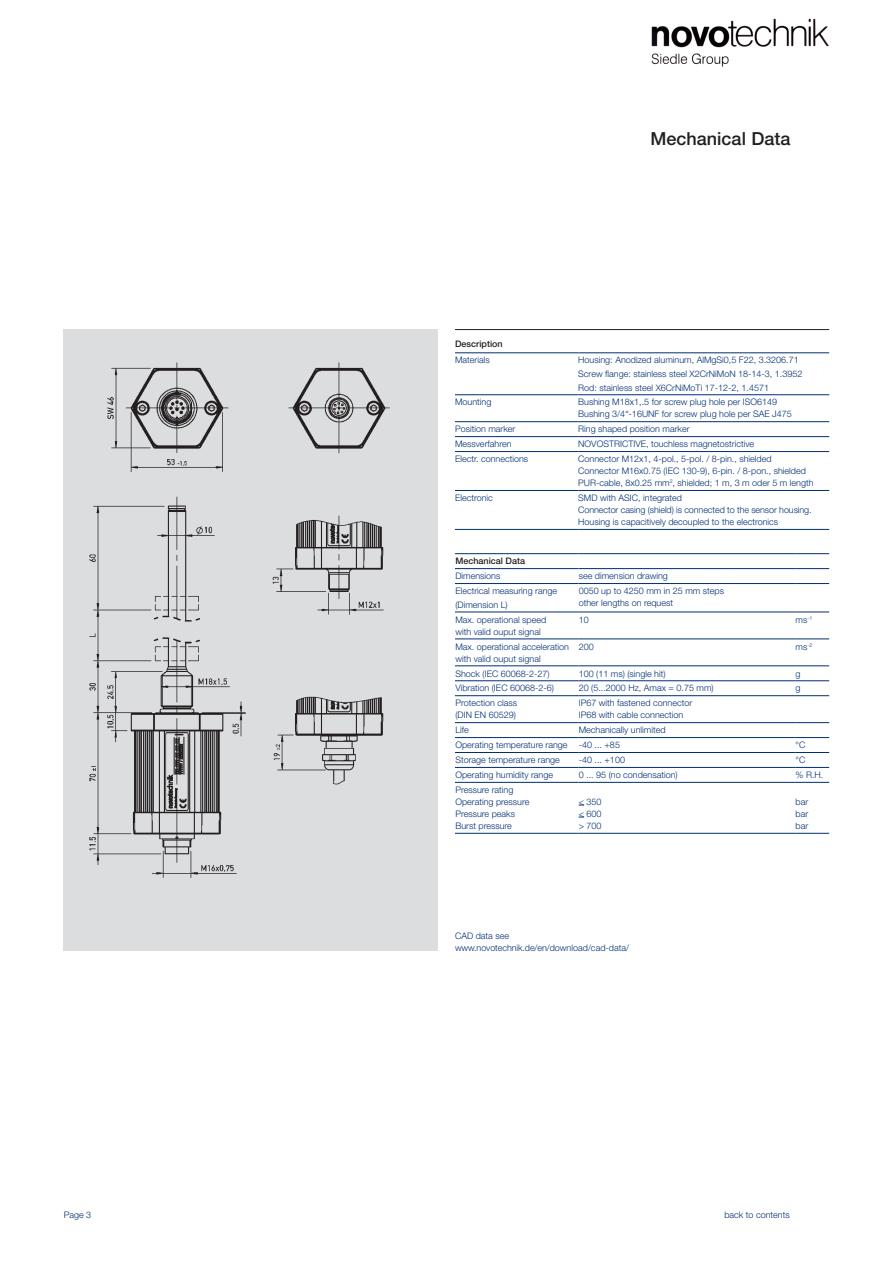
<style>
.page{position:relative;width:893px;height:1263px;background:#fff}
.page>*{position:absolute;margin:0;border:0;box-sizing:border-box;transform-origin:0 0}
.Head_12_14_schwarz_6{font:500 18px "Helvetica Neue LT Std";color:#231f20}
.zuück_zum_Inhalt{font:300 9px "Helvetica Neue LT Std";color:#002f73}
.t1{font:500 9px "Helvetica Neue LT Std";color:#231f20}
</style>
<div class="page">
<hr style="left:455px;top:553px;width:123px;height:1px;background:#002f73">
<hr style="left:578px;top:553px;width:217px;height:1px;background:#002f73">
<hr style="left:795px;top:553px;width:34px;height:1px;background:#002f73">
<hr style="left:455px;top:568px;width:123px;height:1px;background:#002f73">
<hr style="left:578px;top:568px;width:217px;height:1px;background:#002f73">
<hr style="left:795px;top:568px;width:34px;height:1px;background:#002f73">
<hr style="left:455px;top:583px;width:123px;height:1px;background:#002f73">
<hr style="left:578px;top:583px;width:217px;height:1px;background:#002f73">
<hr style="left:795px;top:583px;width:34px;height:1px;background:#002f73">
<hr style="left:455px;top:612px;width:123px;height:1px;background:#002f73">
<hr style="left:578px;top:612px;width:217px;height:1px;background:#002f73">
<hr style="left:795px;top:612px;width:34px;height:1px;background:#002f73">
<hr style="left:455px;top:639px;width:123px;height:1px;background:#002f73">
<hr style="left:578px;top:639px;width:217px;height:1px;background:#002f73">
<hr style="left:795px;top:639px;width:34px;height:1px;background:#002f73">
<hr style="left:455px;top:666px;width:123px;height:1px;background:#002f73">
<hr style="left:578px;top:666px;width:217px;height:1px;background:#002f73">
<hr style="left:795px;top:666px;width:34px;height:1px;background:#002f73">
<hr style="left:455px;top:680px;width:123px;height:1px;background:#002f73">
<hr style="left:578px;top:680px;width:217px;height:1px;background:#002f73">
<hr style="left:795px;top:680px;width:34px;height:1px;background:#002f73">
<hr style="left:455px;top:695px;width:123px;height:1px;background:#002f73">
<hr style="left:578px;top:695px;width:217px;height:1px;background:#002f73">
<hr style="left:795px;top:695px;width:34px;height:1px;background:#002f73">
<hr style="left:455px;top:722px;width:123px;height:1px;background:#002f73">
<hr style="left:578px;top:722px;width:217px;height:1px;background:#002f73">
<hr style="left:795px;top:722px;width:34px;height:1px;background:#002f73">
<hr style="left:455px;top:737px;width:123px;height:1px;background:#002f73">
<hr style="left:578px;top:737px;width:217px;height:1px;background:#002f73">
<hr style="left:795px;top:737px;width:34px;height:1px;background:#002f73">
<hr style="left:455px;top:752px;width:123px;height:1px;background:#002f73">
<hr style="left:578px;top:752px;width:217px;height:1px;background:#002f73">
<hr style="left:795px;top:752px;width:34px;height:1px;background:#002f73">
<hr style="left:455px;top:767px;width:123px;height:1px;background:#002f73">
<hr style="left:578px;top:767px;width:217px;height:1px;background:#002f73">
<hr style="left:795px;top:767px;width:34px;height:1px;background:#002f73">
<hr style="left:455px;top:782px;width:123px;height:1px;background:#002f73">
<hr style="left:578px;top:782px;width:217px;height:1px;background:#002f73">
<hr style="left:795px;top:782px;width:34px;height:1px;background:#002f73">
<hr style="left:455px;top:833px;width:123px;height:1px;background:#002f73">
<hr style="left:578px;top:833px;width:217px;height:1px;background:#002f73">
<hr style="left:795px;top:833px;width:34px;height:1px;background:#002f73">
<div style="left:64px;top:330px;width:374px;height:621px;background:#dcdddf"></div>
<img style="left:89px;top:362px;width:301px;height:516px">
<hr style="left:455px;top:329px;width:374px;height:1px;background:#231f20">
<hr style="left:455px;top:353px;width:123px;height:1px;background:#002f73">
<hr style="left:578px;top:353px;width:251px;height:1px;background:#002f73">
<hr style="left:455px;top:394px;width:123px;height:1px;background:#002f73">
<hr style="left:578px;top:394px;width:251px;height:1px;background:#002f73">
<hr style="left:455px;top:421px;width:123px;height:1px;background:#002f73">
<hr style="left:578px;top:421px;width:251px;height:1px;background:#002f73">
<hr style="left:455px;top:436px;width:123px;height:1px;background:#002f73">
<hr style="left:578px;top:436px;width:251px;height:1px;background:#002f73">
<hr style="left:455px;top:451px;width:123px;height:1px;background:#002f73">
<hr style="left:578px;top:451px;width:251px;height:1px;background:#002f73">
<hr style="left:455px;top:490px;width:123px;height:1px;background:#002f73">
<hr style="left:578px;top:490px;width:251px;height:1px;background:#002f73">
<hr style="left:455px;top:529px;width:123px;height:1px;background:#002f73">
<hr style="left:578px;top:529px;width:251px;height:1px;background:#002f73">
<img style="left:651px;top:18px;width:178px;height:49px">
<p class="Head_12_14_schwarz_6" style="left:651px;top:128px;width:141px">Mechanical Data</p>
<p class="t1" style="left:455px;top:338px;width:49px">Description</p>
<p class="zuück_zum_Inhalt" style="left:455px;top:355px;width:36px">Materials</p>
<p class="zuück_zum_Inhalt" style="left:578px;top:355px;width:222px">Housing: Anodized aluminum, AlMgSi0,5 F22, 3.3206.71</p>
<p class="zuück_zum_Inhalt" style="left:578px;top:368px;width:226px">Screw flange: stainless steel X2CrNiMoN 18-14-3, 1.3952</p>
<p class="zuück_zum_Inhalt" style="left:578px;top:382px;width:192px">Rod: stainless steel X6CrNiMoTi 17-12-2, 1.4571</p>
<p class="zuück_zum_Inhalt" style="left:455px;top:397px;width:38px">Mounting</p>
<p class="zuück_zum_Inhalt" style="left:578px;top:397px;width:200px">Bushing M18x1,.5 for screw plug hole per ISO6149</p>
<p class="zuück_zum_Inhalt" style="left:578px;top:409px;width:215px">Bushing 3/4“-16UNF for screw plug hole per SAE J475</p>
<p class="zuück_zum_Inhalt" style="left:455px;top:424px;width:62px">Position marker</p>
<p class="zuück_zum_Inhalt" style="left:578px;top:424px;width:113px">Ring shaped position marker</p>
<p class="zuück_zum_Inhalt" style="left:455px;top:439px;width:58px">Messverfahren</p>
<p class="zuück_zum_Inhalt" style="left:578px;top:439px;width:177px">NOVOSTRICTIVE, touchless magnetostrictive</p>
<p class="zuück_zum_Inhalt" style="left:455px;top:453px;width:75px">Electr. connections</p>
<p class="zuück_zum_Inhalt" style="left:578px;top:453px;width:195px">Connector M12x1, 4-pol., 5-pol. / 8-pin., shielded</p>
<p class="zuück_zum_Inhalt" style="left:578px;top:465px;width:229px">Connector M16x0.75 (IEC 130-9), 6-pin. / 8-pon., shielded</p>
<p class="zuück_zum_Inhalt" style="left:578px;top:477px;width:237px">PUR-cable, 8x0.25 mm<sup>2</sup>, shielded; 1 m, 3 m oder 5 m length</p>
<p class="zuück_zum_Inhalt" style="left:455px;top:492px;width:39px">Electronic</p>
<p class="zuück_zum_Inhalt" style="left:578px;top:492px;width:105px">SMD with ASIC, integrated</p>
<p class="zuück_zum_Inhalt" style="left:578px;top:504px;width:235px">Connector casing (shield) is connected to the sensor housing.</p>
<p class="zuück_zum_Inhalt" style="left:578px;top:516px;width:201px">Housing is capacitively decoupled to the electronics</p>
<p class="t1" style="left:455px;top:556px;width:71px">Mechanical Data</p>
<p class="zuück_zum_Inhalt" style="left:455px;top:571px;width:46px">Dimensions</p>
<p class="zuück_zum_Inhalt" style="left:579px;top:571px;width:91px">see dimension drawing</p>
<p class="zuück_zum_Inhalt" style="left:455px;top:585px;width:103px">Electrical measuring range</p>
<p class="zuück_zum_Inhalt" style="left:455px;top:599px;width:54px">(Dimension L)</p>
<p class="zuück_zum_Inhalt" style="left:579px;top:585px;width:147px">0050 up to 4250 mm in 25 mm steps</p>
<p class="zuück_zum_Inhalt" style="left:579px;top:597px;width:96px">other lengths on request</p>
<p class="zuück_zum_Inhalt" style="left:455px;top:614px;width:92px">Max. operational speed</p>
<p class="zuück_zum_Inhalt" style="left:455px;top:626px;width:87px">with valid ouput signal</p>
<p class="zuück_zum_Inhalt" style="left:455px;top:641px;width:115px">Max. operational acceleration</p>
<p class="zuück_zum_Inhalt" style="left:455px;top:653px;width:87px">with valid ouput signal</p>
<p class="zuück_zum_Inhalt" style="left:579px;top:614px;width:12px">10</p>
<p class="zuück_zum_Inhalt" style="left:796px;top:614px;width:18px">ms<sup>-1</sup></p>
<p class="zuück_zum_Inhalt" style="left:579px;top:641px;width:17px">200</p>
<p class="zuück_zum_Inhalt" style="left:796px;top:641px;width:18px">ms<sup>-2</sup></p>
<p class="zuück_zum_Inhalt" style="left:455px;top:668px;width:96px">Shock (IEC 60068-2-27)</p>
<p class="zuück_zum_Inhalt" style="left:579px;top:668px;width:88px">100 (11 ms) (single hit)</p>
<p class="zuück_zum_Inhalt" style="left:796px;top:668px;width:7px">g</p>
<p class="zuück_zum_Inhalt" style="left:455px;top:683px;width:100px">Vibration (IEC 60068-2-6)</p>
<p class="zuück_zum_Inhalt" style="left:579px;top:683px;width:136px">20 (5...2000 Hz, Amax = 0.75 mm)</p>
<p class="zuück_zum_Inhalt" style="left:796px;top:683px;width:7px">g</p>
<p class="zuück_zum_Inhalt" style="left:455px;top:698px;width:63px">Protection class</p>
<p class="zuück_zum_Inhalt" style="left:455px;top:710px;width:62px">(DIN EN 60529)</p>
<p class="zuück_zum_Inhalt" style="left:579px;top:698px;width:115px">IP67 with fastened connector</p>
<p class="zuück_zum_Inhalt" style="left:579px;top:710px;width:106px">IP68 with cable connection</p>
<p class="zuück_zum_Inhalt" style="left:455px;top:725px;width:15px">Life</p>
<p class="zuück_zum_Inhalt" style="left:579px;top:725px;width:88px">Mechanically unlimited</p>
<p class="zuück_zum_Inhalt" style="left:455px;top:739px;width:114px">Operating temperature range</p>
<p class="zuück_zum_Inhalt" style="left:579px;top:739px;width:43px">-40 ... +85</p>
<p class="zuück_zum_Inhalt" style="left:796px;top:739px;width:11px">°C</p>
<p class="zuück_zum_Inhalt" style="left:455px;top:754px;width:106px">Storage temperature range</p>
<p class="zuück_zum_Inhalt" style="left:579px;top:754px;width:48px">-40 ... +100</p>
<p class="zuück_zum_Inhalt" style="left:796px;top:754px;width:11px">°C</p>
<p class="zuück_zum_Inhalt" style="left:455px;top:769px;width:99px">Operating humidity range</p>
<p class="zuück_zum_Inhalt" style="left:579px;top:769px;width:101px">0 ... 95 (no condensation)</p>
<p class="zuück_zum_Inhalt" style="left:796px;top:769px;width:29px">% R.H.</p>
<p class="zuück_zum_Inhalt" style="left:455px;top:784px;width:60px">Pressure rating</p>
<p class="zuück_zum_Inhalt" style="left:455px;top:796px;width:76px">Operating pressure</p>
<p class="zuück_zum_Inhalt" style="left:455px;top:808px;width:61px">Pressure peaks</p>
<p class="zuück_zum_Inhalt" style="left:455px;top:820px;width:58px">Burst pressure</p>
<p class="zuück_zum_Inhalt" style="left:796px;top:796px;width:14px">bar</p>
<p class="zuück_zum_Inhalt" style="left:796px;top:808px;width:14px">bar</p>
<p class="zuück_zum_Inhalt" style="left:796px;top:820px;width:14px">bar</p>
<p class="zuück_zum_Inhalt" style="left:579px;top:796px;width:24px">&lt; 350</p>
<p class="zuück_zum_Inhalt" style="left:579px;top:808px;width:24px">&lt; 600</p>
<p class="zuück_zum_Inhalt" style="left:579px;top:820px;width:24px">&gt; 700</p>
<p class="zuück_zum_Inhalt" style="left:455px;top:930px;width:56px">CAD data see</p>
<p class="zuück_zum_Inhalt" style="left:455px;top:942px;width:175px">www.novotechnik.de/en/download/cad-data/</p>
<p class="zuück_zum_Inhalt" style="left:64px;top:1210px;width:29px">Page 3</p>
<p class="zuück_zum_Inhalt" style="left:724px;top:1210px;width:67px">back to contents</p>
</div>
